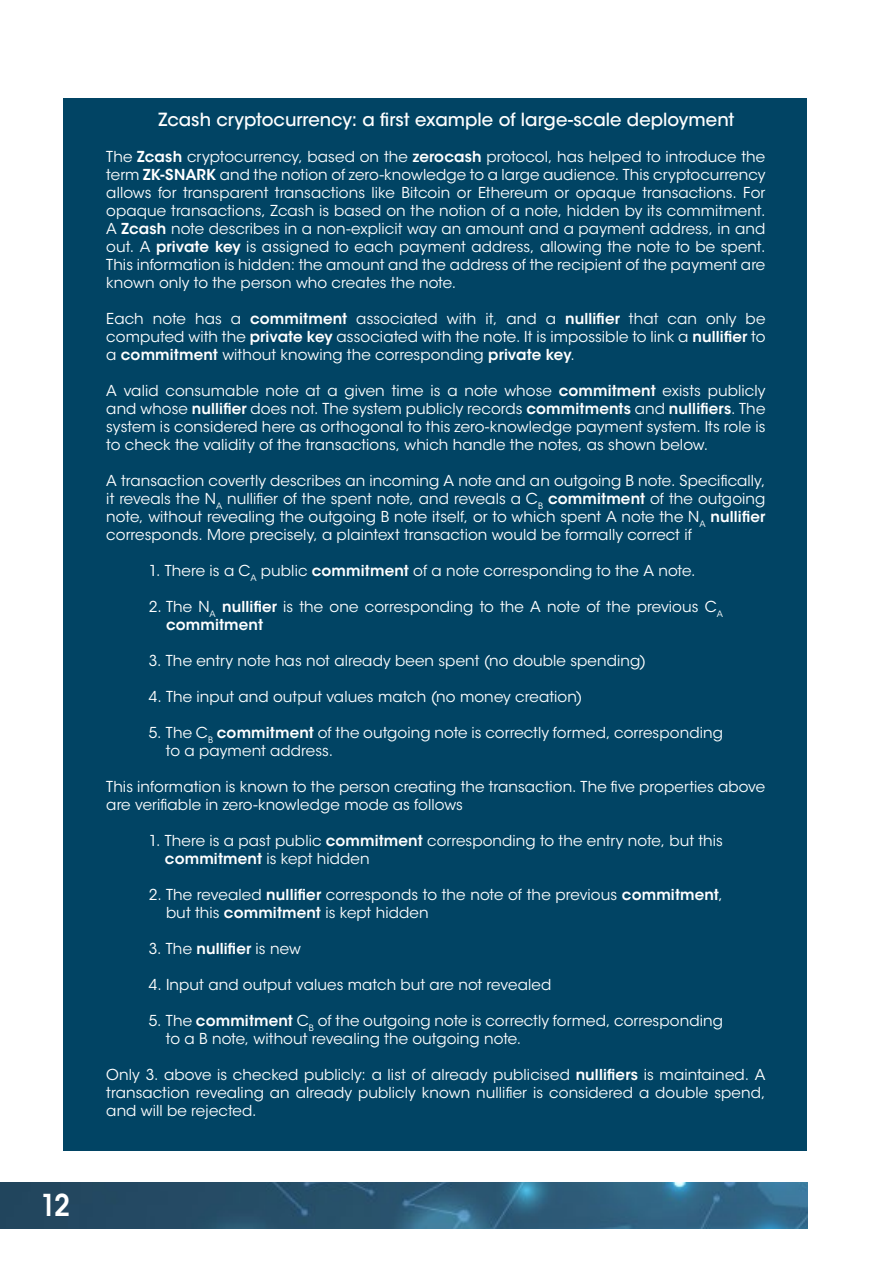
<style>
.page{position:relative;width:893px;height:1263px;background:#fff}
.page>*{position:absolute;margin:0;border:0;box-sizing:border-box;transform-origin:0 0}
.t1{font:600 condensed 30px "ITC Avant Garde Std";color:#fff}
.t2{font:500 18px "ITC Avant Garde Std";color:#fff}
.t3{font:15px/18px "ITC Avant Garde Std";letter-spacing:.005em;color:#fff}
.s1{font-weight:600}
</style>
<div class="page">
<img style="left:0;top:1182px;width:807px;height:47px">
<div style="left:64px;top:98px;width:743px;height:1052px;background:#014464"></div>
<h1 class="t1" style="left:40px;top:1187px;width:32px">12</h1>
<p class="t2" style="left:158px;top:108px;width:577px">Zcash cryptocurrency: a first example of large-scale deployment</p>
<p class="t3" style="left:106px;top:148px;width:661px;text-align:justify">The <span class="s1">Zcash</span> cryptocurrency, based on the <span class="s1">zerocash</span> protocol, has helped to introduce the term <span class="s1">ZK-SNARK</span> and the notion of zero-knowledge to a large audience. This cryptocurrency allows for transparent transactions like Bitcoin or Ethereum or opaque transactions. For opaque transactions, Zcash is based on the notion of a note, hidden by its commitment.<br>A <span class="s1">Zcash</span> note describes in a non-explicit way an amount and a payment address, in and out. A <span class="s1">private key</span> is assigned to each payment address, allowing the note to be spent.<br>This information is hidden: the amount and the address of the recipient of the payment are known only to the person who creates the note.</p>
<p class="t3" style="left:106px;top:310px;width:661px;text-align:justify">Each note has a <span class="s1">commitment</span> associated with it, and a <span class="s1">nullifier</span> that can only be computed with the <span class="s1">private key</span> associated with the note. It is impossible to link a <span class="s1">nullifier</span> to a <span class="s1">commitment</span> without knowing the corresponding <span class="s1">private key</span>.</p>
<p class="t3" style="left:106px;top:382px;width:661px;text-align:justify">A valid consumable note at a given time is a note whose <span class="s1">commitment</span> exists publicly and whose <span class="s1">nullifier</span> does not. The system publicly records <span class="s1">commitments</span> and <span class="s1">nullifiers</span>. The system is considered here as orthogonal to this zero-knowledge payment system. Its role is to check the validity of the transactions, which handle the notes, as shown below.</p>
<p class="t3" style="left:106px;top:472px;width:661px;text-align:justify">A transaction covertly describes an incoming A note and an outgoing B note. Specifically, it reveals the N<sub>A</sub> nullifier of the spent note, and reveals a C<sub>B</sub> <span class="s1">commitment</span> of the outgoing note, without revealing the outgoing B note itself, or to which spent A note the N<sub>A</sub> <span class="s1">nullifier </span>corresponds. More precisely, a plaintext transaction would be formally correct if</p>
<p class="t3" style="left:149px;top:562px;width:548px">1. There is a C<sub>A</sub> public <span class="s1">commitment</span> of a note corresponding to the A note.</p>
<p class="t3" style="left:166px;top:598px;width:558px;text-indent:-17px">2. The N<sub>A</sub> <span class="s1">nullifier</span> is the one corresponding to the A note of the previous C<sub>A </sub><span class="s1">commitment</span></p>
<p class="t3" style="left:149px;top:652px;width:499px">3. The entry note has not already been spent (no double spending)</p>
<p class="t3" style="left:149px;top:688px;width:435px">4. The input and output values match (no money creation)</p>
<p class="t3" style="left:166px;top:724px;width:558px;text-indent:-17px">5. The C<sub>B</sub> <span class="s1">commitment</span> of the outgoing note is correctly formed, corresponding to a payment address.</p>
<p class="t3" style="left:106px;top:778px;width:660px">This information is known to the person creating the transaction. The five properties above are verifiable in zero-knowledge mode as follows</p>
<p class="t3" style="left:165px;top:832px;width:559px;text-indent:-16px">1. There is a past public <span class="s1">commitment</span> corresponding to the entry note, but this <span class="s1">commitment</span> is kept hidden</p>
<p class="t3" style="left:166px;top:886px;width:558px;text-indent:-17px">2. The revealed <span class="s1">nullifier</span> corresponds to the note of the previous <span class="s1">commitment</span>, but this <span class="s1">commitment</span> is kept hidden</p>
<p class="t3" style="left:149px;top:940px;width:154px">3. The <span class="s1">nullifier</span> is new</p>
<p class="t3" style="left:149px;top:976px;width:404px">4. Input and output values match but are not revealed</p>
<p class="t3" style="left:166px;top:1012px;width:558px;text-indent:-17px">5. The <span class="s1">commitment</span> C<sub>B</sub> of the outgoing note is correctly formed, corresponding to a B note, without revealing the outgoing note.</p>
<p class="t3" style="left:106px;top:1066px;width:661px;text-align:justify">Only 3. above is checked publicly: a list of already publicised <span class="s1">nullifiers</span> is maintained. A transaction revealing an already publicly known nullifier is considered a double spend, and will be rejected.</p>
</div>
